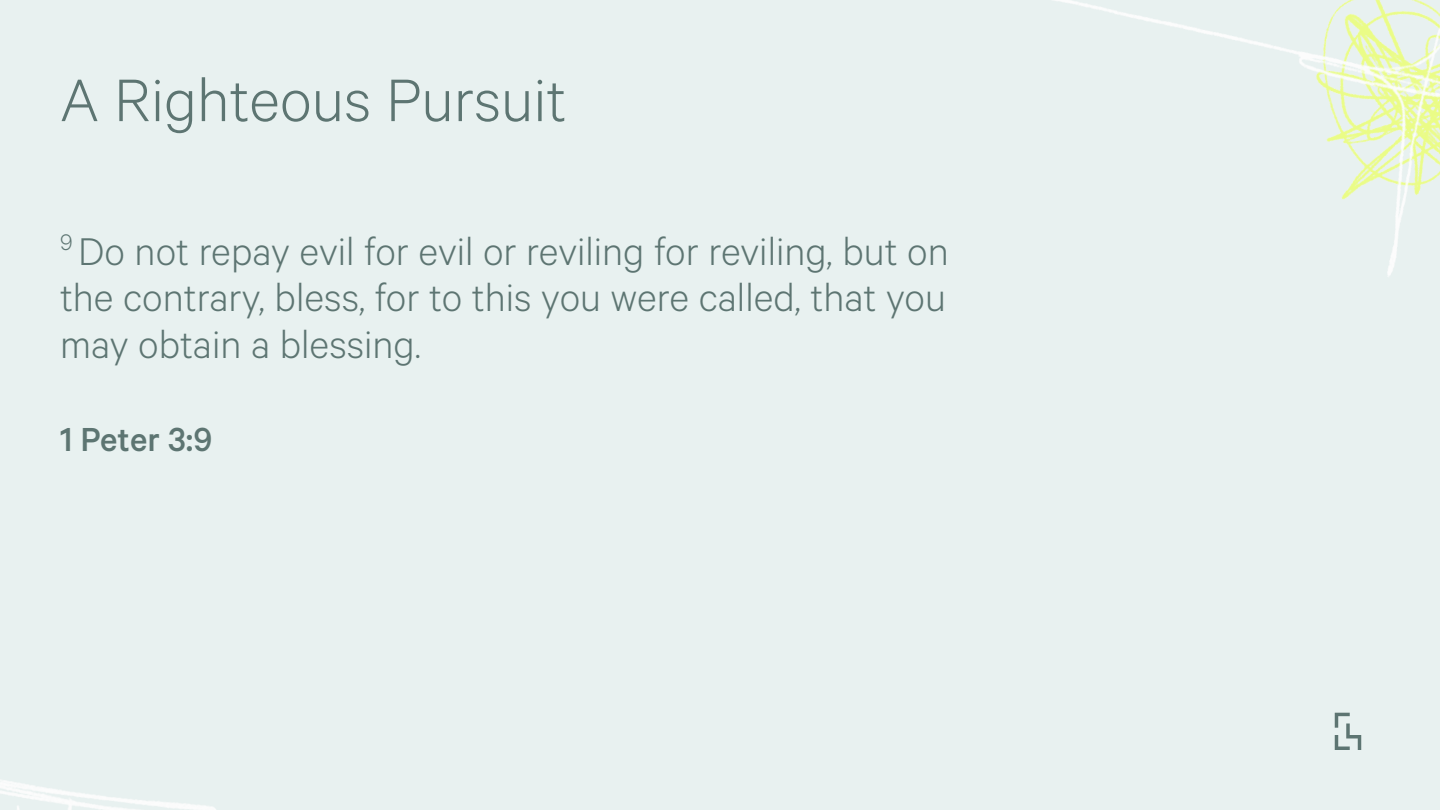
<style>
.page{position:relative;width:1440px;height:810px;background:#e8f1f0}
.page>*{position:absolute;margin:0;border:0;box-sizing:border-box;transform-origin:0 0}
.t1{font:300 67.5px "Calibre";color:#5d7572}
.t2{font:300 43.5px/46.5px "Calibre";color:#5d7572;text-align:justify}
.t3{font:500 37.5px "Calibre";color:#5d7572}
</style>
<div class="page">
<img style="left:0;top:780px;width:216px;height:30px">
<svg style="left:1335px;top:713px;width:26px;height:37px"></svg>
<img style="left:1054px;top:0;width:386px;height:277px">
<h1 class="t1" style="left:60px;top:61px;width:508px">A Righteous Pursuit</h1>
<p class="t2" style="left:60px;top:226px;width:890px"><sup>9</sup> Do not repay evil for evil or reviling for reviling, but on the contrary, bless, for to this you were called, that you may obtain a blessing.</p>
<p class="t3" style="left:60px;top:417px;width:154px">1 Peter 3:9</p>
</div>
